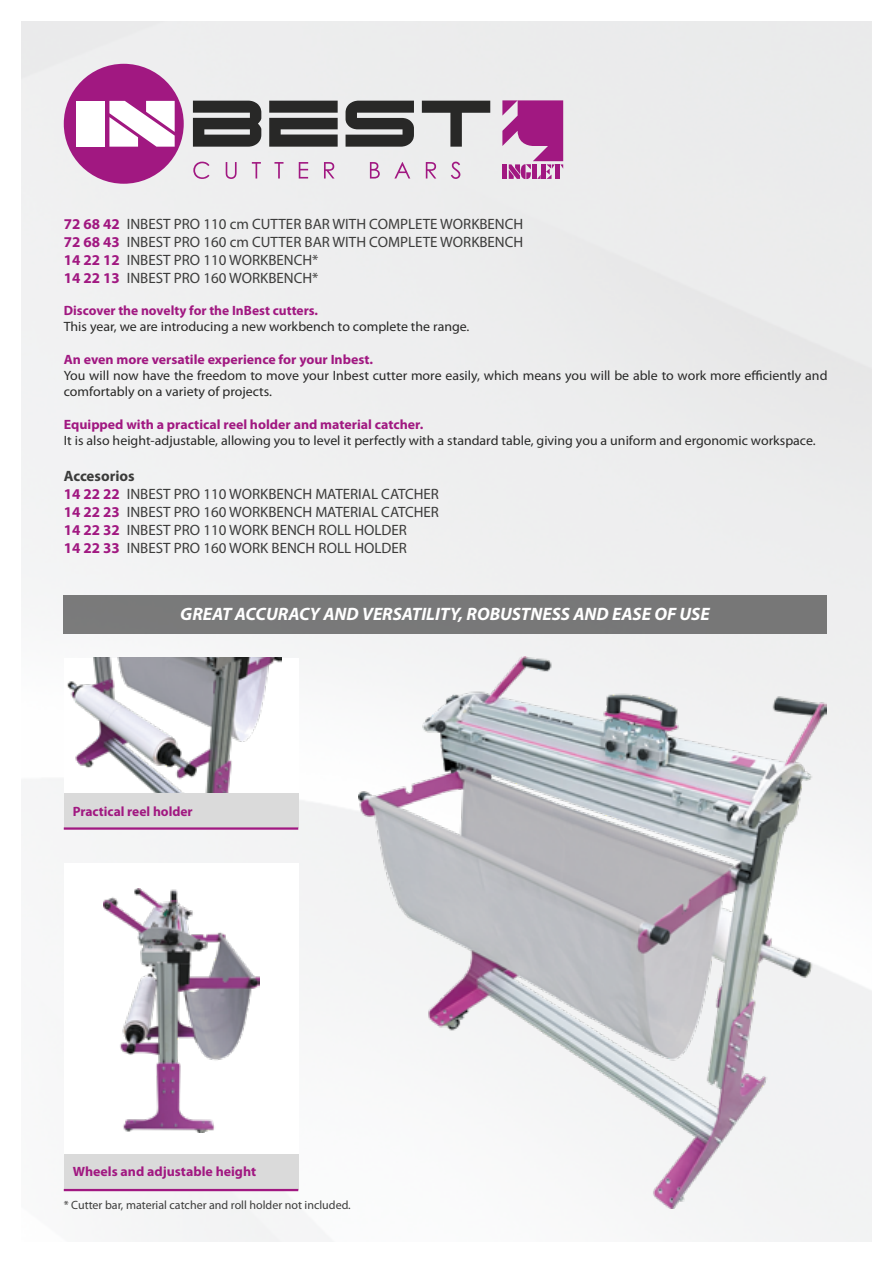
<style>
.page{position:relative;width:893px;height:1263px;background:#fff}
.page>*{position:absolute;margin:0;border:0;box-sizing:border-box;transform-origin:0 0}
.t1{font:italic 700 18px "Myriad Pro";color:#fff}
.t2{font:15px/18px "Myriad Pro";color:#3c3c3b}
.t3{font:13.5px/16.2px "Myriad Pro";color:#282827}
.t4{font:700 13.5px "Myriad Pro";color:#a11881}
.t5{font:12px "Myriad Pro";color:#3c3c3b}
.s1{font-weight:700;color:#a11881}
.s2{font-weight:700}
</style>
<div class="page">
<img style="left:21px;top:21px;width:851px;height:1221px">
<div style="left:64px;top:792px;width:234px;height:35px;background:#dadada"></div>
<div style="left:64px;top:1154px;width:234px;height:35px;background:#dadada"></div>
<div style="left:64px;top:658px;width:234px;height:134px;background:#fff"></div>
<img style="left:67px;top:658px;width:215px;height:134px">
<hr style="left:64px;top:827px;width:234px;height:3px;background:#a11881">
<hr style="left:64px;top:1189px;width:234px;height:2px;background:#a11881">
<div style="left:64px;top:863px;width:234px;height:291px;background:#fff"></div>
<img style="left:103px;top:888px;width:156px;height:244px">
<div style="left:63px;top:595px;width:764px;height:39px;background:#787879"></div>
<img style="left:359px;top:657px;width:468px;height:551px">
<svg style="left:193px;top:162px;width:16px;height:17px"></svg>
<svg style="left:226px;top:162px;width:11px;height:17px"></svg>
<svg style="left:252px;top:162px;width:9px;height:17px"></svg>
<svg style="left:274px;top:162px;width:9px;height:17px"></svg>
<svg style="left:299px;top:162px;width:9px;height:17px"></svg>
<svg style="left:324px;top:162px;width:10px;height:17px"></svg>
<svg style="left:370px;top:162px;width:10px;height:17px"></svg>
<svg style="left:394px;top:162px;width:16px;height:17px"></svg>
<svg style="left:426px;top:162px;width:10px;height:17px"></svg>
<svg style="left:451px;top:162px;width:9px;height:17px"></svg>
<div style="left:64px;top:64px;width:120px;height:120px;background:#a11881;border-radius:50%"></div>
<div style="left:76px;top:101px;width:28px;height:46px;background:#fff"></div>
<svg style="left:109px;top:101px;width:66px;height:46px"></svg>
<svg style="left:193px;top:101px;width:68px;height:46px"></svg>
<svg style="left:269px;top:101px;width:69px;height:46px"></svg>
<svg style="left:346px;top:101px;width:68px;height:46px"></svg>
<svg style="left:422px;top:101px;width:68px;height:46px"></svg>
<svg style="left:502px;top:100px;width:61px;height:79px"></svg>
<p class="t2" style="left:64px;top:215px;width:461px"><span class="s1">72 68 42</span> INBEST PRO 110 cm CUTTER BAR WITH COMPLETE WORKBENCH <span class="s1">72 68 43</span> INBEST PRO 160 cm CUTTER BAR WITH COMPLETE WORKBENCH <span class="s1">14 22 12</span> INBEST PRO 110 WORKBENCH*<br><span class="s1">14 22 13</span> INBEST PRO 160 WORKBENCH*</p>
<p class="t4" style="left:64px;top:303px;width:256px">Discover the novelty for the InBest cutters.</p>
<p class="t3" style="left:64px;top:319px;width:407px">This year, we are introducing a new workbench to complete the range.</p>
<p class="t4" style="left:64px;top:352px;width:311px">An even more versatile experience for your Inbest.</p>
<p class="t3" style="left:64px;top:367px;width:765px">You will now have the freedom to move your Inbest cutter more easily, which means you will be able to work more efficiently and comfortably on a variety of projects.</p>
<p class="t4" style="left:64px;top:416px;width:361px">Equipped with a practical reel holder and material catcher.</p>
<p class="t3" style="left:64px;top:432px;width:753px">It is also height-adjustable, allowing you to level it perfectly with a standard table, giving you a uniform and ergonomic workspace.</p>
<p class="t2" style="left:64px;top:467px;width:377px"><span class="s2">Accesorios<br></span><span class="s1">14 22 22</span> INBEST PRO 110 WORKBENCH MATERIAL CATCHER <span class="s1">14 22 23</span> INBEST PRO 160 WORKBENCH MATERIAL CATCHER <span class="s1">14 22 32</span> INBEST PRO 110 WORK BENCH ROLL HOLDER<br><span class="s1">14 22 33</span> INBEST PRO 160 WORK BENCH ROLL HOLDER</p>
<p class="t1" style="left:180px;top:602px;width:531px">GREAT ACCURACY AND VERSATILITY, ROBUSTNESS AND EASE OF USE</p>
<p class="t4" style="left:73px;top:804px;width:121px">Practical reel holder</p>
<p class="t4" style="left:73px;top:1164px;width:185px">Wheels and adjustable height</p>
<p class="t5" style="left:64px;top:1197px;width:288px">* Cutter bar, material catcher and roll holder not included.</p>
</div>
